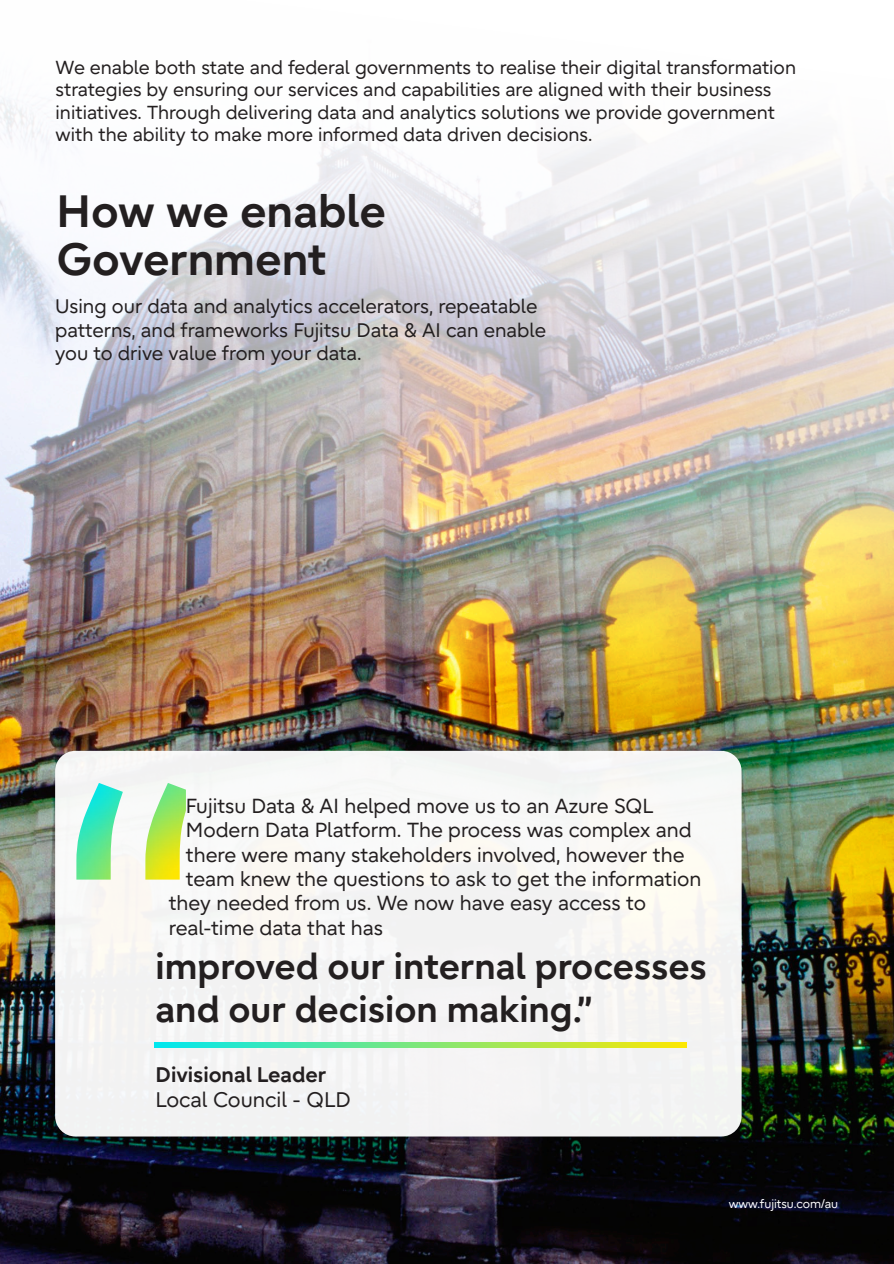
<style>
.page{position:relative;width:894px;height:1264px;background:#fff}
.page>*{position:absolute;margin:0;border:0;box-sizing:border-box;transform-origin:0 0}
.t1{font:700 45px/48px "Fujitsu Infinity Pro";color:#231f20}
.t2{font:700 36px/43.2px "Fujitsu Infinity Pro";color:#231f20}
.t3{font:700 21px "Fujitsu Infinity Pro";color:#231f20}
.t4{font:21px "Fujitsu Infinity Pro";color:#231f20}
.t5{font:20.25px "Fujitsu Infinity Pro";color:#231f20}
.t6{font:19.5px/23.4px "Fujitsu Infinity Pro";color:#231f20}
.t7{font:18.75px/22.5px "Fujitsu Infinity Pro";color:#231f20}
.Contact_details{font:12px "Fujitsu Infinity Pro";color:#fff}
</style>
<div class="page">
<img style="left:0;top:97px;width:893px;height:1167px">
<div style="left:55px;top:751px;width:686px;height:385px;background:#f5f5f3;border-radius:20px"></div>
<svg style="left:155px;top:1042px;width:531px;height:5px;background:#7ee778"></svg>
<img style="left:76px;top:783px;width:110px;height:96px">
<p class="t7" style="left:56px;top:56px;width:741px">We enable both state and federal governments to realise their digital transformation strategies by ensuring our services and capabilities are aligned with their business initiatives. Through delivering data and analytics solutions we provide government with the ability to make more informed data driven decisions.</p>
<p class="t1" style="left:56px;top:187px;width:331px">How we enable<br>Government</p>
<p class="t6" style="left:55px;top:295px;width:492px">Using our data and analytics accelerators, repeatable patterns, and frameworks Fujitsu Data &amp; AI can enable you to drive value from your data.</p>
<p class="t5" style="left:186px;top:793px;width:469px">Fujitsu Data &amp; AI helped move us to an Azure SQL</p>
<p class="t5" style="left:186px;top:817px;width:507px">Modern Data Platform. The process was complex and</p>
<p class="t5" style="left:186px;top:841px;width:500px">there were many stakeholders involved, however the</p>
<p class="t5" style="left:186px;top:866px;width:516px">team knew the questions to ask to get the information</p>
<p class="t5" style="left:169px;top:890px;width:478px">they needed from us. We now have easy access to</p>
<p class="t5" style="left:169px;top:914px;width:215px">real-time data that has</p>
<p class="t2" style="left:155px;top:944px;width:552px">improved our internal processes and our decision making.”</p>
<p class="t3" style="left:155px;top:1061px;width:172px">Divisional Leader</p>
<p class="t4" style="left:155px;top:1086px;width:197px">Local Council - QLD</p>
<p class="Contact_details" style="left:728px;top:1196px;width:111px">www.fujitsu.com/au</p>
</div>
